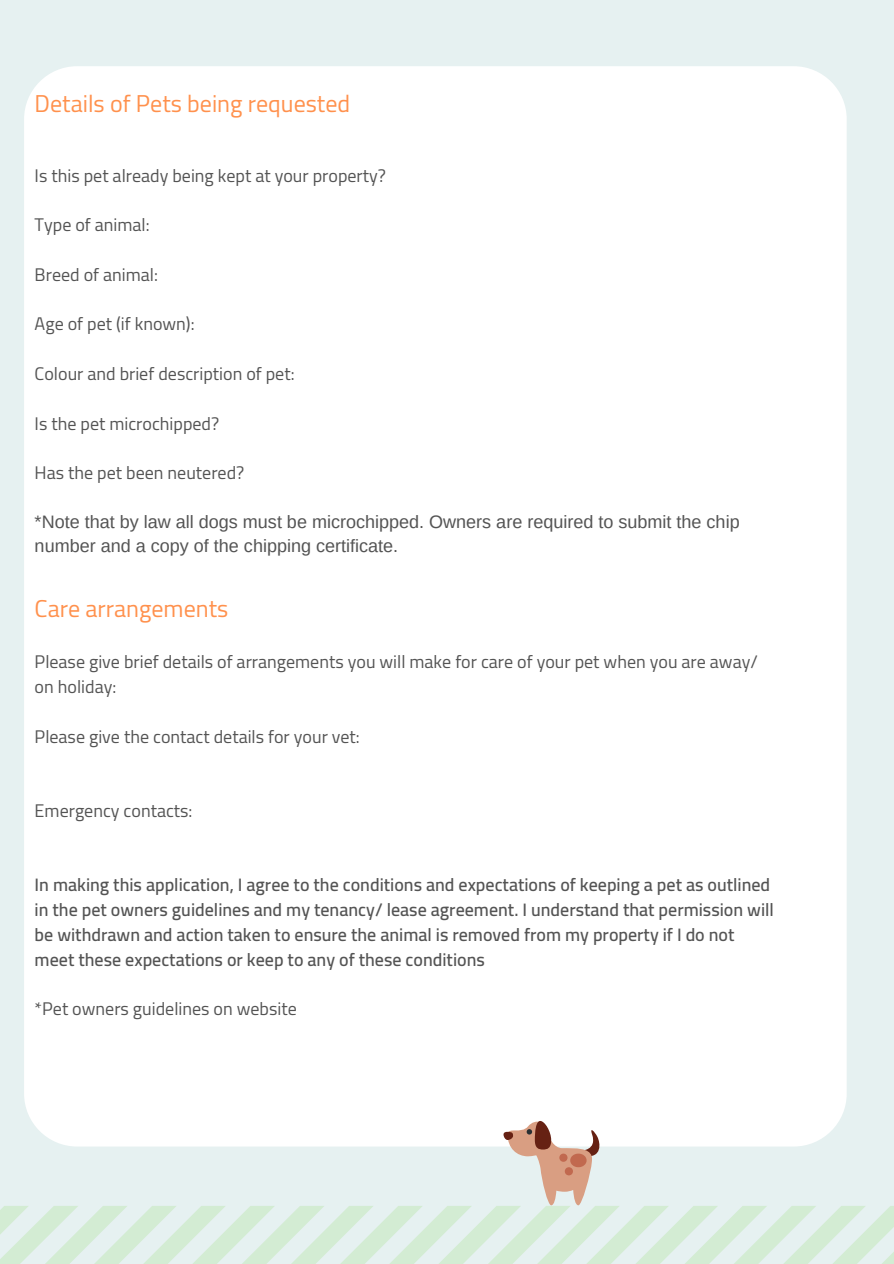
<style>
.page{position:relative;width:894px;height:1264px;background:#fff}
.page>*{position:absolute;margin:0;border:0;box-sizing:border-box;transform-origin:0 0}
.t1{font:24px "Cairo";color:#ff914d}
.t2{font:18px/24.8px "Cairo";color:#545454}
.t3{font:600 18px/24.8px "Cairo";color:#545454}
.t4{font:18px/24.8px "Arimo";color:#545454}
</style>
<div class="page">
<div style="left:0;top:0;width:893px;height:1263px;background:#e6f1f1"></div>
<svg style="left:0;top:1205px;width:893px;height:58px"></svg>
<div style="left:24px;top:66px;width:822px;height:1080px;background:#fff;border-radius:53px"></div>
<svg style="left:503px;top:1121px;width:97px;height:84px"></svg>
<h1 class="t1" style="left:35px;top:89px;width:317px">Details of Pets being requested</h1>
<p class="t2" style="left:35px;top:163px;width:352px">Is this pet already being kept at your property?</p>
<p class="t2" style="left:35px;top:213px;width:116px">Type of animal:</p>
<p class="t2" style="left:35px;top:262px;width:125px">Breed of animal:</p>
<p class="t2" style="left:35px;top:312px;width:161px">Age of pet (if known):</p>
<p class="t2" style="left:35px;top:361px;width:261px">Colour and brief description of pet:</p>
<p class="t2" style="left:35px;top:411px;width:186px">Is the pet microchipped?</p>
<p class="t2" style="left:35px;top:460px;width:211px">Has the pet been neutered?</p>
<p class="t4" style="left:35px;top:509px;width:706px">*Note that by law all dogs must be microchipped. Owners are required to submit the chip number and a copy of the chipping certificate.</p>
<h1 class="t1" style="left:35px;top:594px;width:195px">Care arrangements</h1>
<p class="t2" style="left:35px;top:649px;width:724px">Please give brief details of arrangements you will make for care of your pet when you are away/ on holiday:</p>
<p class="t2" style="left:35px;top:724px;width:326px">Please give the contact details for your vet:</p>
<p class="t2" style="left:35px;top:798px;width:159px">Emergency contacts:</p>
<p class="t3" style="left:35px;top:872px;width:740px">In making this application, I agree to the conditions and expectations of keeping a pet as outlined in the pet owners guidelines and my tenancy/ lease agreement. I understand that permission will be withdrawn and action taken to ensure the animal is removed from my property if I do not meet these expectations or keep to any of these conditions</p>
<p class="t2" style="left:35px;top:996px;width:263px">*Pet owners guidelines on website</p>
</div>
